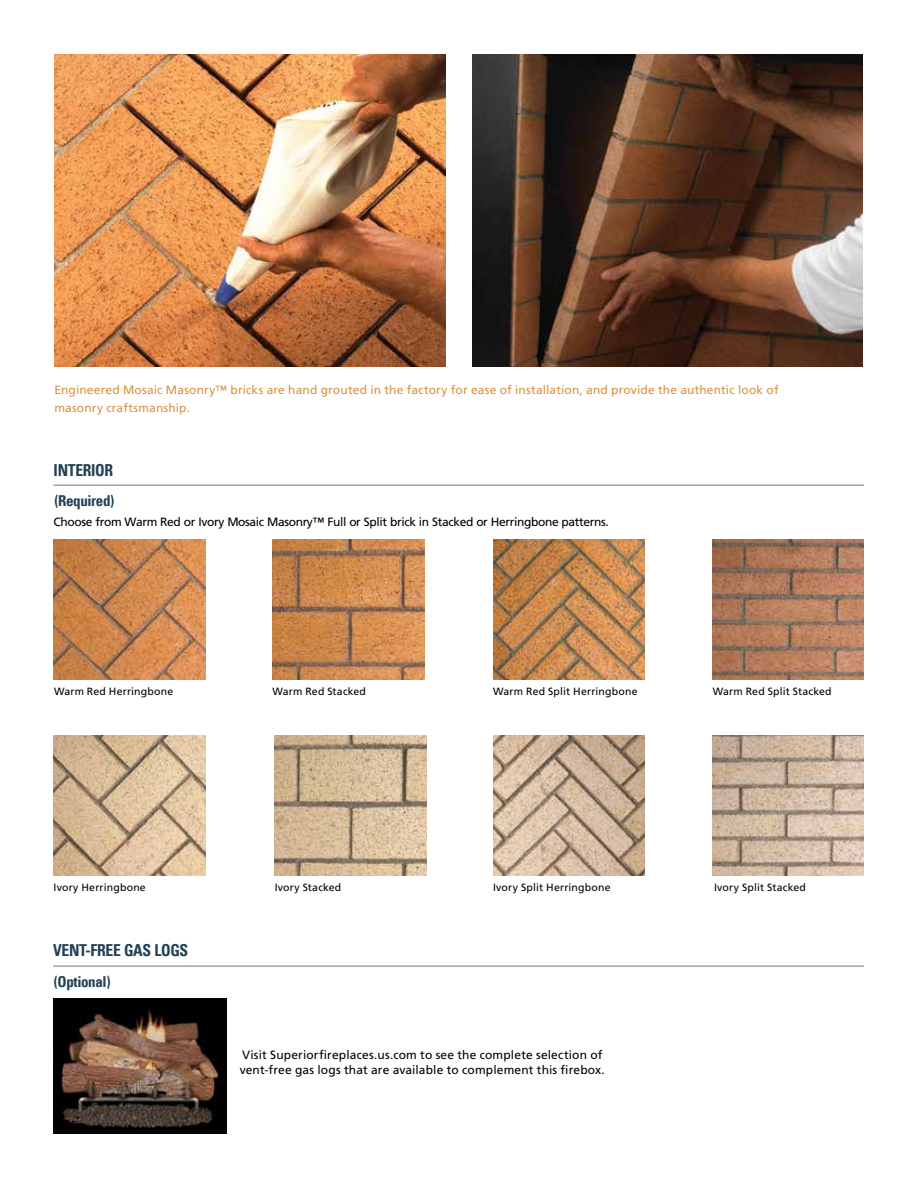
<style>
.page{position:relative;width:918px;height:1188px;background:#fff}
.page>*{position:absolute;margin:0;border:0;box-sizing:border-box;transform-origin:0 0}
.t1{font:16.5px "Univers Com 67 Bold Cond";letter-spacing:-.02em;color:#224153;scale:.95 1}
.t2{font:15px "Univers Com 67 Bold Cond";letter-spacing:-.025em;color:#224153}
.t3{font:12px/18px "Frutiger LT Std";letter-spacing:.01em;color:#d89341}
.t4{font:12px/15px "Frutiger LT Std";letter-spacing:.005em;color:#000}
.t5{font:12px "Frutiger LT Std";letter-spacing:-.03em;color:#000}
.t6{font:10.5px "Frutiger LT Std";letter-spacing:.02em;color:#000}
</style>
<div class="page">
<hr style="left:53px;top:965px;width:811px;height:2px;background:#aca39b">
<hr style="left:54px;top:484px;width:810px;height:2px;background:#aca39b">
<img style="left:54px;top:540px;width:152px;height:139px">
<img style="left:54px;top:736px;width:152px;height:139px">
<img style="left:273px;top:540px;width:152px;height:139px">
<img style="left:275px;top:736px;width:152px;height:140px">
<img style="left:713px;top:736px;width:151px;height:139px">
<img style="left:713px;top:540px;width:151px;height:139px">
<img style="left:493px;top:540px;width:151px;height:139px">
<img style="left:493px;top:736px;width:151px;height:139px">
<img style="left:53px;top:999px;width:173px;height:134px">
<img style="left:54px;top:54px;width:392px;height:313px">
<img style="left:473px;top:54px;width:390px;height:313px">
<p class="t3" style="left:54px;top:381px;width:726px">Engineered Mosaic Masonry™ bricks are hand grouted in the factory for ease of installation, and provide the authentic look of masonry craftsmanship.</p>
<h1 class="t1" style="left:54px;top:460px;width:64px">INTERIOR</h1>
<h2 class="t2" style="left:54px;top:491px;width:61px">(Required)</h2>
<p class="t5" style="left:54px;top:515px;width:557px">Choose from Warm Red or Ivory Mosaic Masonry™ Full or Split brick in Stacked or Herringbone patterns.</p>
<p class="t6" style="left:54px;top:685px;width:121px">Warm Red Herringbone</p>
<p class="t6" style="left:272px;top:685px;width:95px">Warm Red Stacked</p>
<p class="t6" style="left:493px;top:685px;width:146px">Warm Red Split Herringbone</p>
<p class="t6" style="left:713px;top:685px;width:120px">Warm Red Split Stacked</p>
<p class="t6" style="left:54px;top:881px;width:94px">Ivory Herringbone</p>
<h1 class="t1" style="left:53px;top:940px;width:144px">VENT-FREE GAS LOGS</h1>
<h2 class="t2" style="left:54px;top:972px;width:58px">(Optional)</h2>
<p class="t6" style="left:275px;top:881px;width:68px">Ivory Stacked</p>
<p class="t6" style="left:714px;top:881px;width:93px">Ivory Split Stacked</p>
<p class="t6" style="left:493px;top:881px;width:119px">Ivory Split Herringbone</p>
<p class="t4" style="left:240px;top:1047px;width:367px">Visit Superiorfireplaces.us.com to see the complete selection of vent-free gas logs that are available to complement this firebox.</p>
</div>
